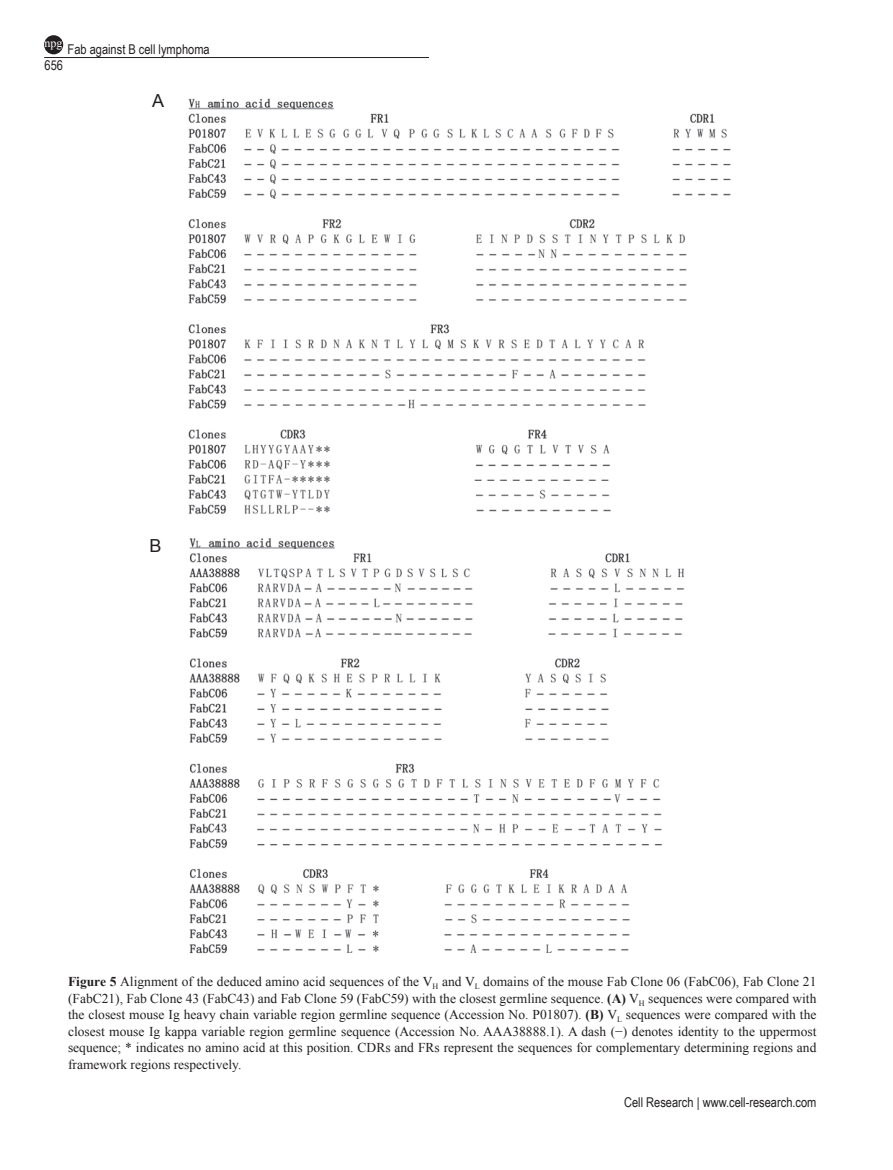
<style>
.page{position:relative;width:893px;height:1170px;background:#fff}
.page>*{position:absolute;margin:0;border:0;box-sizing:border-box;transform-origin:0 0}
.t1{font:18px "Arial";color:#231f20}
.t2{font:13.5px/16.5px "Times New Roman";color:#231f20;text-align:justify}
.t3{font:13.5px "Arial Narrow";color:#231f20}
.t4{font:12px "Times New Roman";color:#fff}
.s1{font-weight:700}
</style>
<div class="page">
<hr style="left:44px;top:57px;width:385px;height:1px;background:#231f20">
<div style="left:45px;top:36px;width:17px;height:18px;background:#231f20;border-radius:50%"></div>
<div style="left:44px;top:35px;width:19px;height:19px;border:2px solid #231f20;border-radius:50%"></div>
<img style="left:188px;top:98px;width:543px;height:856px">
<p class="t4" style="left:45px;top:35px;width:20px">npg</p>
<p class="t3" style="left:68px;top:40px;width:144px">Fab against B cell lymphoma</p>
<p class="t3" style="left:45px;top:56px;width:20px">656</p>
<h1 class="t1" style="left:152px;top:88px;width:14px">A</h1>
<h1 class="t1" style="left:149px;top:534px;width:14px">B</h1>
<p class="t2" style="left:68px;top:973px;width:750px"><span class="s1">Figure 5</span> Alignment of the deduced amino acid sequences of the V<sub>H</sub> and V<sub>L</sub> domains of the mouse Fab Clone 06 (FabC06), Fab Clone 21 (FabC21), Fab Clone 43 (FabC43) and Fab Clone 59 (FabC59) with the closest germline sequence. <span class="s1">(A)</span> V<sub>H</sub> sequences were compared with the closest mouse Ig heavy chain variable region germline sequence (Accession No. P01807). <span class="s1">(B)</span> V<sub>L</sub> sequences were compared with the closest mouse Ig kappa variable region germline sequence (Accession No. AAA38888.1). A dash (−) denotes identity to the uppermost sequence; * indicates no amino acid at this position. CDRs and FRs represent the sequences for complementary determining regions and framework regions respectively.</p>
<p class="t3" style="left:624px;top:1092px;width:194px">Cell Research | www.cell-research.com</p>
</div>
